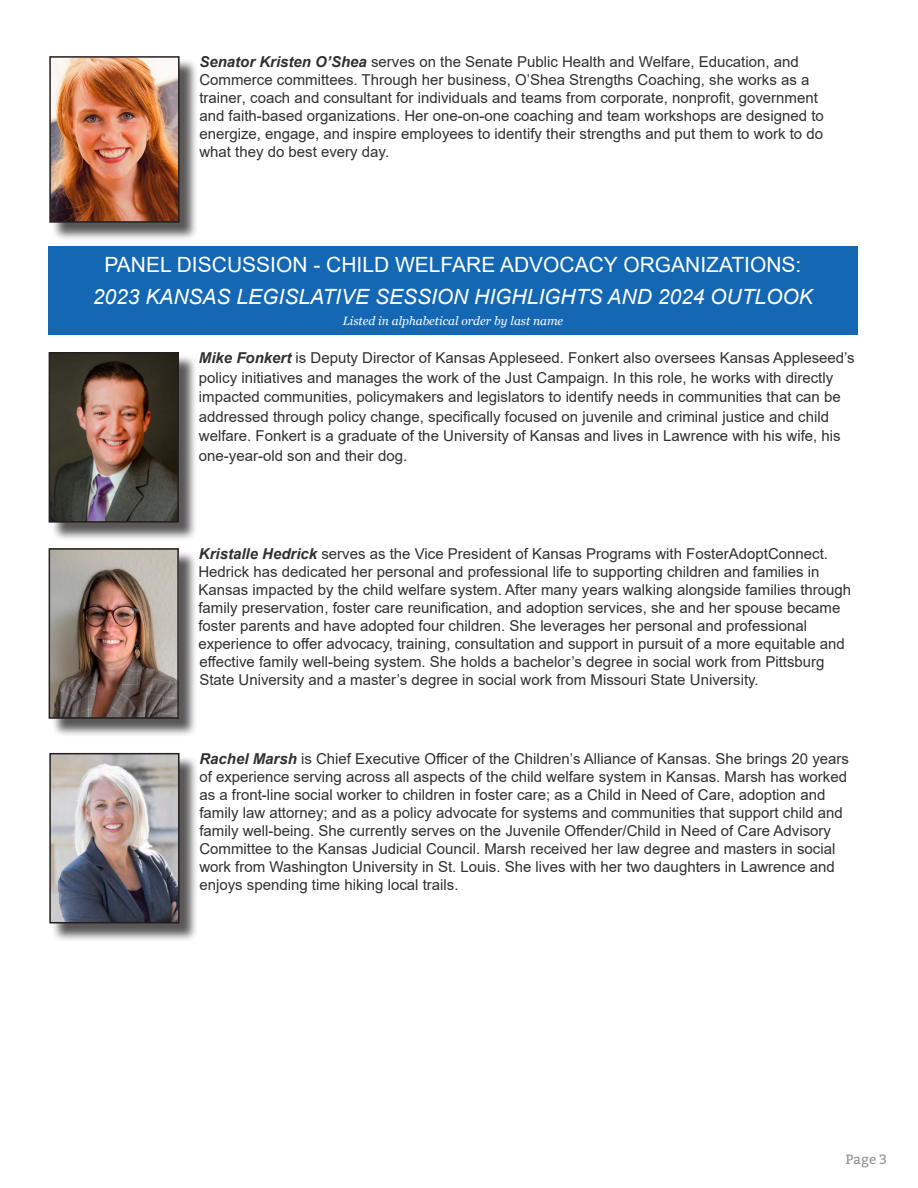
<style>
.page{position:relative;width:918px;height:1188px;background:#fff}
.page>*{position:absolute;margin:0;border:0;box-sizing:border-box;transform-origin:0 0}
.t1{font:italic 21px "Arial";color:#fff}
.t2{font:21px "Arial";color:#fff}
.t3{font:15px/18px "Arial";color:#312f30}
.t4{font:13.5px "Bitter";color:#939598}
.t5{font:italic 12px "Georgia";color:#fff}
.s1{font-weight:700;font-style:italic}
</style>
<div class="page">
<div style="left:51px;top:354px;width:147px;height:187px;background:#231f20;opacity:.75"></div>
<img style="left:52px;top:355px;width:124px;height:165px">
<div style="left:49px;top:352px;width:130px;height:171px;border:2px solid #231f20"></div>
<div style="left:52px;top:58px;width:146px;height:183px;background:#231f20;opacity:.75"></div>
<img style="left:52px;top:59px;width:125px;height:161px">
<div style="left:49px;top:56px;width:131px;height:167px;border:2px solid #231f20"></div>
<div style="left:48px;top:246px;width:810px;height:89px;background:#1468b3"></div>
<div style="left:52px;top:755px;width:146px;height:187px;background:#231f20;opacity:.75"></div>
<img style="left:52px;top:756px;width:125px;height:164px">
<div style="left:49px;top:753px;width:131px;height:170px;border:2px solid #231f20"></div>
<div style="left:51px;top:550px;width:147px;height:187px;background:#231f20;opacity:.75"></div>
<img style="left:52px;top:551px;width:124px;height:165px">
<div style="left:49px;top:548px;width:130px;height:171px;border:2px solid #231f20"></div>
<p class="t3" style="left:199px;top:53px;width:626px"><span class="s1">Senator Kristen O’Shea</span> serves on the Senate Public Health and Welfare, Education, and Commerce committees. Through her business, O’Shea Strengths Coaching, she works as a trainer, coach and consultant for individuals and teams from corporate, nonprofit, government and faith-based organizations. Her one-on-one coaching and team workshops are designed to energize, engage, and inspire employees to identify their strengths and put them to work to do what they do best every day.</p>
<p class="t2" style="left:104px;top:250px;width:699px">PANEL DISCUSSION - CHILD WELFARE ADVOCACY ORGANIZATIONS:</p>
<p class="t1" style="left:93px;top:283px;width:722px">2023 KANSAS LEGISLATIVE SESSION HIGHLIGHTS AND 2024 OUTLOOK</p>
<p class="t5" style="left:343px;top:313px;width:222px">Listed in alphabetical order by last name</p>
<p class="t3" style="left:199px;top:348px;width:657px;line-height:19.5px"><span class="s1">Mike Fonkert</span> is Deputy Director of Kansas Appleseed. Fonkert also oversees Kansas Appleseed’s policy initiatives and manages the work of the Just Campaign. In this role, he works with directly impacted communities, policymakers and legislators to identify needs in communities that can be addressed through policy change, specifically focused on juvenile and criminal justice and child welfare. Fonkert is a graduate of the University of Kansas and lives in Lawrence with his wife, his one-year-old son and their dog.</p>
<p class="t3" style="left:198px;top:545px;width:654px"><span class="s1">Kristalle Hedrick</span> serves as the Vice President of Kansas Programs with FosterAdoptConnect.<br>Hedrick has dedicated her personal and professional life to supporting children and families in Kansas impacted by the child welfare system. After many years walking alongside families through family preservation, foster care reunification, and adoption services, she and her spouse became foster parents and have adopted four children. She leverages her personal and professional experience to offer advocacy, training, consultation and support in pursuit of a more equitable and effective family well-being system. She holds a bachelor’s degree in social work from Pittsburg State University and a master’s degree in social work from Missouri State University.</p>
<p class="t3" style="left:199px;top:750px;width:651px"><span class="s1">Rachel Marsh</span> is Chief Executive Officer of the Children’s Alliance of Kansas. She brings 20 years of experience serving across all aspects of the child welfare system in Kansas. Marsh has worked as a front-line social worker to children in foster care; as a Child in Need of Care, adoption and family law attorney; and as a policy advocate for systems and communities that support child and family well-being. She currently serves on the Juvenile Offender/Child in Need of Care Advisory Committee to the Kansas Judicial Council. Marsh received her law degree and masters in social work from Washington University in St. Louis. She lives with her two daughters in Lawrence and enjoys spending time hiking local trails.</p>
<p class="t4" style="left:846px;top:1151px;width:43px">Page 3</p>
</div>
